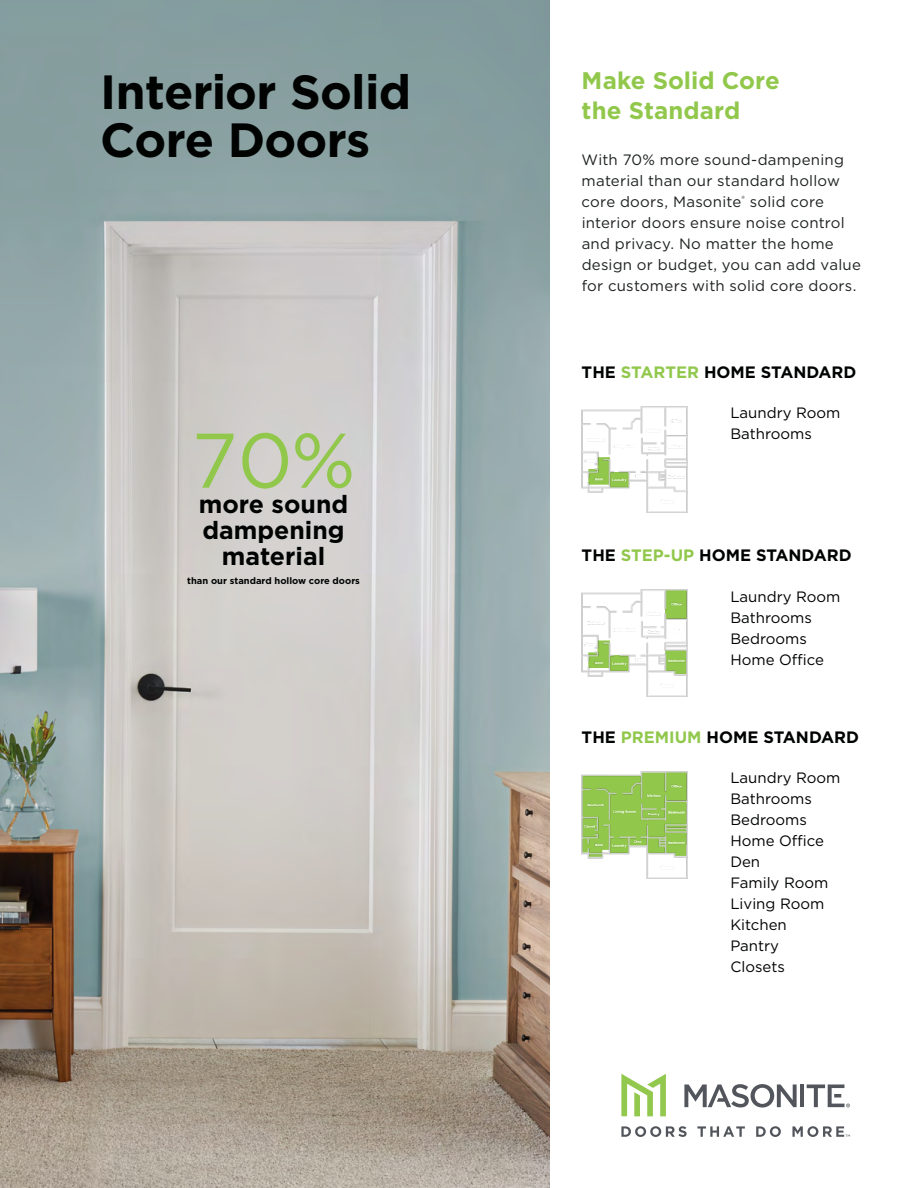
<style>
.page{position:relative;width:918px;height:1188px;background:#fff}
.page>*{position:absolute;margin:0;border:0;box-sizing:border-box;transform-origin:0 0}
.t1{font:77.25px "Gotham";color:#91c84c}
.t2{font:700 48px/48px "Gotham";letter-spacing:-.015em;color:#000302}
.t3{font:700 24.75px/25.7px "Gotham";color:#000302;text-align:center}
.t4{font:700 24px/30px "Gotham";color:#91c84c}
.t5{font:700 16.5px "Gotham";color:#000302}
.t6{font:15px/21px "Gotham";letter-spacing:.015em;color:#1e2221}
.t7{font:15px/21px "Gotham";color:#000302}
.t8{font:700 9.3px "Gotham";color:#000302}
.s1{color:#91c84c}
</style>
<div class="page">
<img style="left:0;top:0;width:549px;height:1188px">
<img style="left:582px;top:406px;width:105px;height:107px">
<img style="left:582px;top:590px;width:105px;height:106px">
<img style="left:582px;top:771px;width:105px;height:107px">
<svg style="left:621px;top:1074px;width:45px;height:42px"></svg>
<svg style="left:621px;top:1126px;width:66px;height:11px"></svg>
<svg style="left:697px;top:1126px;width:48px;height:11px"></svg>
<svg style="left:756px;top:1126px;width:25px;height:11px"></svg>
<svg style="left:792px;top:1126px;width:58px;height:11px"></svg>
<svg style="left:684px;top:1084px;width:113px;height:24px"></svg>
<hr style="left:800px;top:1084px;width:4px;height:23px;background:#52555b">
<svg style="left:807px;top:1084px;width:43px;height:23px"></svg>
<h2 class="t2" style="left:100px;top:67px;width:312px">Interior Solid<br>Core Doors</h2>
<h1 class="t1" style="left:192px;top:411px;width:166px">70%</h1>
<h3 class="t3" style="left:199px;top:492px;width:151px">more sound dampening material</h3>
<p class="t8" style="left:187px;top:574px;width:174px">than our standard hollow core doors</p>
<h3 class="t4" style="left:582px;top:66px;width:200px">Make Solid Core the Standard</h3>
<p class="t6" style="left:582px;top:149px;width:281px">With 70% more sound-dampening material than our standard hollow core doors, Masonite<sup>®</sup> solid core interior doors ensure noise control and privacy. No matter the home design or budget, you can add value for customers with solid core doors.</p>
<p class="t5" style="left:582px;top:361px;width:276px">THE <span class="s1">STARTER</span> HOME STANDARD</p>
<p class="t7" style="left:730px;top:402px;width:112px">Laundry Room<br>Bathrooms</p>
<p class="t5" style="left:582px;top:544px;width:271px">THE <span class="s1">STEP-UP</span> HOME STANDARD</p>
<p class="t7" style="left:730px;top:585px;width:112px">Laundry Room<br>Bathrooms<br>Bedrooms<br>Home Office</p>
<p class="t5" style="left:582px;top:726px;width:279px">THE <span class="s1">PREMIUM</span> HOME STANDARD</p>
<p class="t7" style="left:730px;top:767px;width:112px">Laundry Room<br>Bathrooms<br>Bedrooms<br>Home Office<br>Den<br>Family Room<br>Living Room<br>Kitchen<br>Pantry<br>Closets</p>
</div>
